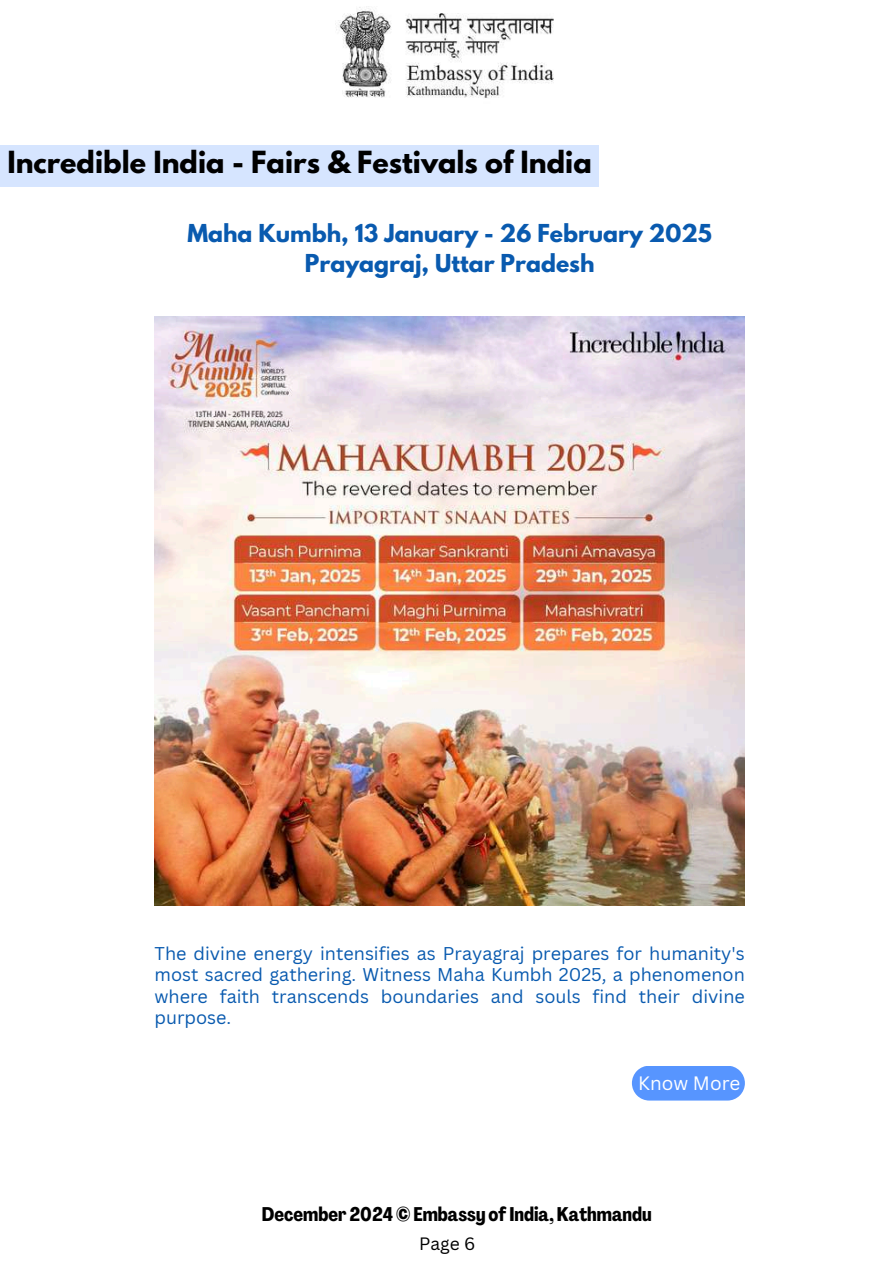
<style>
.page{position:relative;width:894px;height:1264px;background:#fff}
.page>*{position:absolute;margin:0;border:0;box-sizing:border-box;transform-origin:0 0}
.t1{font:700 27px "League Spartan";color:#000}
.t2{font:700 21.9px/30.3px "League Spartan";color:#095aaf;text-align:center}
.t3{font:700 19.5px "Agrandir Tight";color:#000}
.t4{font:18.9px "Canva Sans";color:#fff}
.t5{font:18px/21.3px "Canva Sans";color:#095aaf;text-align:justify}
.t6{font:17.4px "Canva Sans";color:#000}
</style>
<div class="page">
<img style="left:335px;top:6px;width:219px;height:92px">
<div style="left:0;top:145px;width:598px;height:42px;background:#d6e5ff"></div>
<img style="left:154px;top:316px;width:590px;height:589px">
<svg style="left:631px;top:1066px;width:113px;height:34px;background:#619bff"></svg>
<h1 class="t1" style="left:7px;top:149px;width:585px">Incredible India - Fairs &amp; Festivals of India</h1>
<p class="t2" style="left:187px;top:221px;width:526px">Maha Kumbh, 13 January - 26 February 2025<br>Prayagraj, Uttar Pradesh</p>
<p class="t5" style="left:154px;top:942px;width:591px">The divine energy intensifies as Prayagraj prepares for humanity's most sacred gathering. Witness Maha Kumbh 2025, a phenomenon where faith transcends boundaries and souls find their divine purpose.</p>
<p class="t4" style="left:638px;top:1070px;width:104px">Know More</p>
<p class="t3" style="left:262px;top:1206px;width:391px">December 2024 © Embassy of India,Kathmandu</p>
<p class="t6" style="left:419px;top:1230px;width:58px">Page 6</p>
</div>
